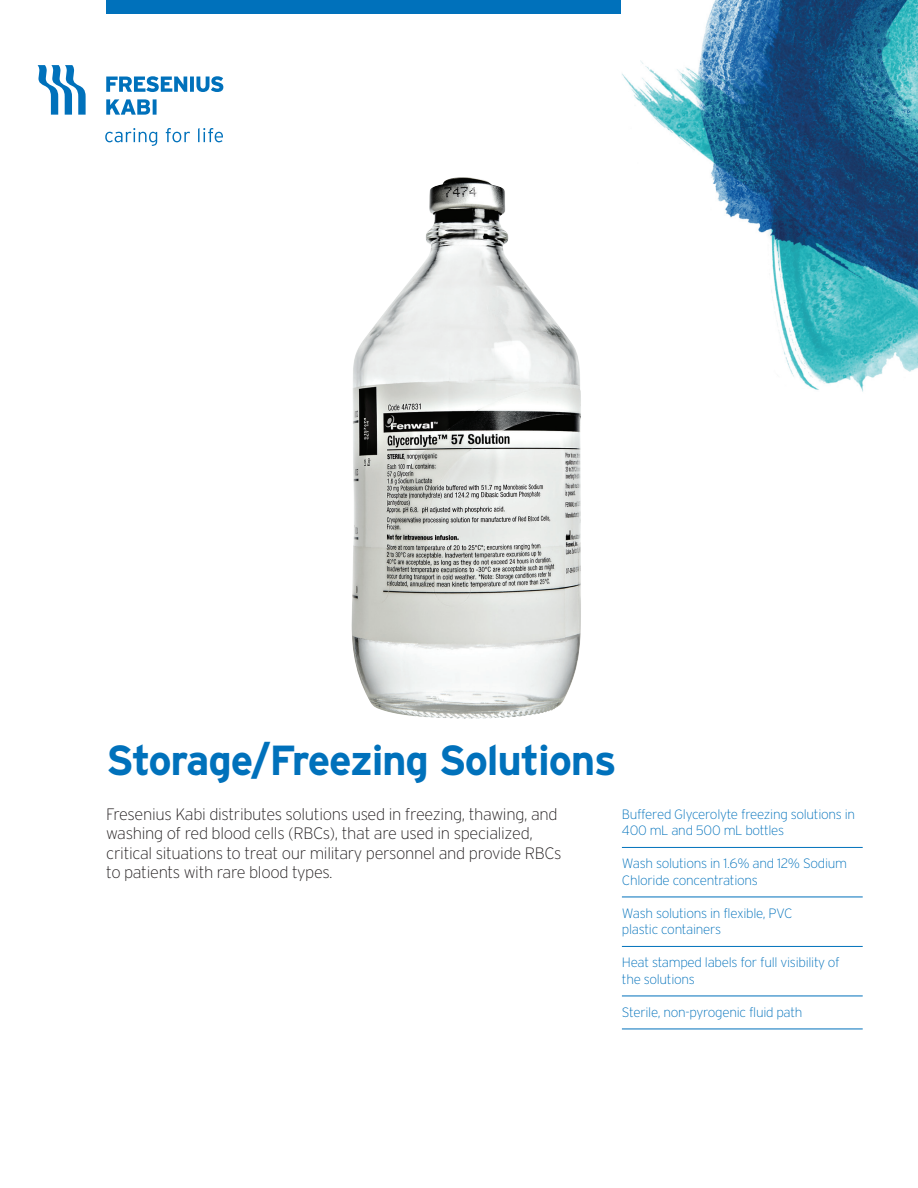
<style>
.page{position:relative;width:918px;height:1188px;background:#fff}
.page>*{position:absolute;margin:0;border:0;box-sizing:border-box;transform-origin:0 0}
.Product_name{font:700 42px "Interstate";letter-spacing:-.03em;color:#0071bb}
.Body_copy{font:200 16.5px/19.5px "Interstate";letter-spacing:-.02em;color:#231f20}
.Product_information{font:200 13.5px/16.5px "Interstate";letter-spacing:-.02em;color:#0071bb}
</style>
<div class="page">
<svg style="left:38px;top:65px;width:48px;height:50px"></svg>
<svg style="left:106px;top:99px;width:51px;height:16px"></svg>
<svg style="left:106px;top:76px;width:117px;height:16px"></svg>
<svg style="left:105px;top:128px;width:118px;height:18px"></svg>
<div style="left:106px;top:0;width:516px;height:14px;background:#0071bb"></div>
<img style="left:622px;top:0;width:296px;height:392px">
<hr style="left:622px;top:847px;width:241px;height:1px;background:#0071bb">
<hr style="left:622px;top:897px;width:241px;height:1px;background:#0071bb">
<hr style="left:622px;top:946px;width:241px;height:1px;background:#0071bb">
<hr style="left:622px;top:996px;width:241px;height:1px;background:#0071bb">
<hr style="left:622px;top:1029px;width:241px;height:1px;background:#0071bb">
<img style="left:351px;top:177px;width:230px;height:542px">
<p class="Product_name" style="left:106px;top:736px;width:512px">Storage/Freezing Solutions</p>
<p class="Body_copy" style="left:106px;top:804px;width:457px">Fresenius Kabi distributes solutions used in freezing, thawing, and washing of red blood cells (RBCs), that are used in specialized, critical situations to treat our military personnel and provide RBCs to patients with rare blood types.</p>
<p class="Product_information" style="left:622px;top:806px;width:235px">Buffered Glycerolyte freezing solutions in<br>400 mL and 500 mL bottles</p>
<p class="Product_information" style="left:622px;top:855px;width:227px">Wash solutions in 1.6% and 12% Sodium<br>Chloride concentrations</p>
<p class="Product_information" style="left:622px;top:905px;width:172px">Wash solutions in flexible, PVC plastic containers</p>
<p class="Product_information" style="left:622px;top:954px;width:219px">Heat stamped labels for full visibility of the solutions</p>
<p class="Product_information" style="left:622px;top:1004px;width:182px">Sterile, non-pyrogenic fluid path</p>
</div>
